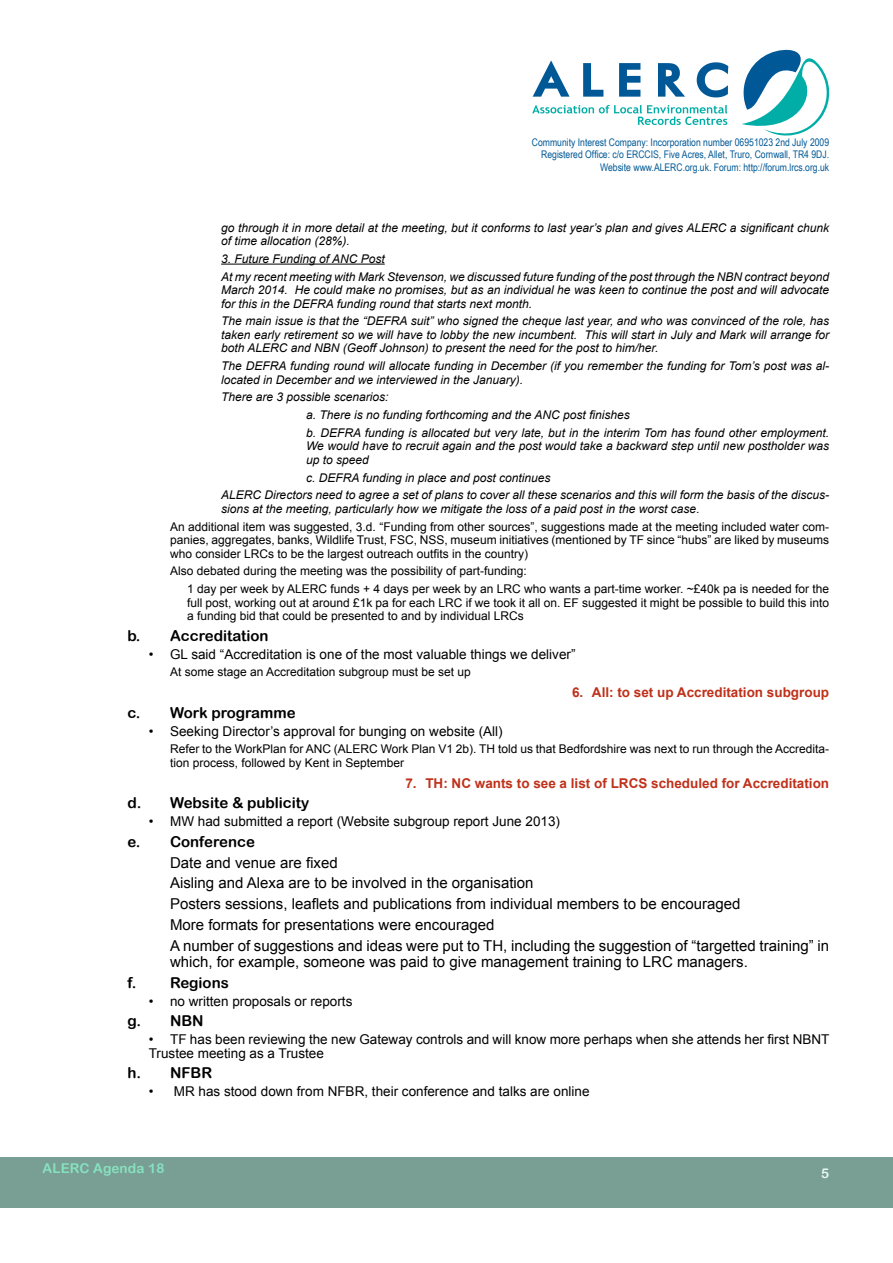
<style>
.page{position:relative;width:893px;height:1263px;background:#fff}
.page>*{position:absolute;margin:0;border:0;box-sizing:border-box;transform-origin:0 0}
.t1{font:15px/20.7px "Arial";color:#000}
.t2{font:15px "Arial Rounded MT Bold";color:#000}
.t3{font:13.5px/13.5px "Arial";color:#000}
.t4{font:700 13.5px "Arial";color:#bf311a}
.t5{font:13.5px "Arial Rounded MT Bold";letter-spacing:.01em;color:#87e2bf}
.t6{font:13.5px "Arial Rounded MT Bold";color:#e7f9f2}
.t7{font:italic 12px/13.5px "Arial";color:#000}
.t8{font:12px/13.5px "Arial";color:#000}
.t9{font:10.5px/12.6px "Arial Narrow";color:#005996;text-align:right}
.s1{font-style:italic}
</style>
<div class="page">
<div style="left:0;top:1157px;width:893px;height:50px;background:#799f95"></div>
<svg style="left:533px;top:60px;width:195px;height:37px"></svg>
<svg style="left:532px;top:105px;width:195px;height:20px"></svg>
<svg style="left:742px;top:49px;width:88px;height:87px"></svg>
<hr style="left:221px;top:264px;width:164px;height:1px;background:#000">
<p class="t9" style="left:532px;top:135px;width:299px">Community Interest Company: Incorporation number 06951023 2nd July 2009<br>Registered Office: c/o ERCCIS, Five Acres, Allet, Truro, Cornwall, TR4 9DJ.<br>Website www.ALERC.org.uk. Forum: http://forum.lrcs.org.uk</p>
<p class="t7" style="left:221px;top:221px;width:609px">go through it in more detail at the meeting, but it conforms to last year’s plan and gives ALERC a significant chunk of time allocation (28%).</p>
<p class="t7" style="left:221px;top:250px;width:609px;line-height:17.7px">3. Future Funding of ANC Post<br>At my recent meeting with Mark Stevenson, we discussed future funding of the post through the NBN contract beyond</p>
<p class="t7" style="left:221px;top:283px;width:609px">March 2014. He could make no promises, but as an individual he was keen to continue the post and will advocate for this in the DEFRA funding round that starts next month.</p>
<p class="t7" style="left:221px;top:314px;width:610px;text-align:justify">The main issue is that the “DEFRA suit” who signed the cheque last year, and who was convinced of the role, has taken early retirement so we will have to lobby the new incumbent. This will start in July and Mark will arrange for both ALERC and NBN (Geoff Johnson) to present the need for the post to him/her.</p>
<p class="t7" style="left:221px;top:359px;width:610px">The DEFRA funding round will allocate funding in December (if you remember the funding for Tom’s post was al&shy;located in December and we interviewed in the January).</p>
<p class="t7" style="left:306px;top:388px;width:524px;line-height:17.7px;text-indent:-85px">There are 3 possible scenarios:<br>a. There is no funding forthcoming and the ANC post finishes<br>b. DEFRA funding is allocated but very late, but in the interim Tom has found other employment.</p>
<p class="t7" style="left:306px;top:439px;width:524px">We would have to recruit again and the post would take a backward step until new postholder was up to speed</p>
<p class="t7" style="left:221px;top:469px;width:610px;line-height:17.7px;text-indent:85px">c. DEFRA funding in place and post continues<br>ALERC Directors need to agree a set of plans to cover all these scenarios and this will form the basis of the discus-</p>
<p class="t8" style="left:170px;top:500px;width:661px;line-height:17.7px;text-indent:51px"><span class="s1">sions at the meeting, particularly how we mitigate the loss of a paid post in the worst case</span>.<br>An additional item was suggested, 3.d. “Funding from other sources”, suggestions made at the meeting included water com-</p>
<p class="t8" style="left:170px;top:533px;width:661px">panies, aggregates, banks, Wildlife Trust, FSC, NSS, museum initiatives (mentioned by TF since “hubs” are liked by museums who consider LRCs to be the largest outreach outfits in the country)</p>
<p class="t8" style="left:187px;top:562px;width:644px;line-height:17.7px;text-indent:-17px">Also debated during the meeting was the possibility of part-funding:<br>1 day per week by ALERC funds + 4 days per week by an LRC who wants a part-time worker. ~£40k pa is needed for the</p>
<p class="t8" style="left:187px;top:596px;width:643px">full post, working out at around £1k pa for each LRC if we took it all on. EF suggested it might be possible to build this into a funding bid that could be presented to and by individual LRCs</p>
<p class="t2" style="left:128px;top:627px;width:143px">b. Accreditation</p>
<p class="t3" style="left:149px;top:647px;width:428px">• GL said “Accreditation is one of the most valuable things we deliver”</p>
<p class="t8" style="left:170px;top:665px;width:302px">At some stage an Accreditation subgroup must be set up</p>
<p class="t4" style="left:572px;top:683px;width:259px">6. All: to set up Accreditation subgroup</p>
<p class="t2" style="left:128px;top:704px;width:169px">c. Work programme</p>
<p class="t3" style="left:149px;top:724px;width:355px">• Seeking Director’s approval for bunging on website (All)</p>
<p class="t8" style="left:170px;top:742px;width:661px">Refer to the WorkPlan for ANC (ALERC Work Plan V1 2b). TH told us that Bedfordshire was next to run through the Accredita&shy;tion process, followed by Kent in September</p>
<p class="t4" style="left:405px;top:774px;width:425px">7. TH: NC wants to see a list of LRCS scheduled for Accreditation</p>
<p class="t2" style="left:128px;top:794px;width:183px">d. Website &amp; publicity</p>
<p class="t3" style="left:149px;top:815px;width:413px">• MW had submitted a report (Website subgroup report June 2013)</p>
<p class="t2" style="left:128px;top:833px;width:129px">e. Conference</p>
<p class="t1" style="left:170px;top:852px;width:661px">Date and venue are fixed<br>Aisling and Alexa are to be involved in the organisation<br>Posters sessions, leaflets and publications from individual members to be encouraged<br>More formats for presentations were encouraged<br>A number of suggestions and ideas were put to TH, including the suggestion of “targetted training” in</p>
<p class="t1" style="left:170px;top:952px;width:579px">which, for example, someone was paid to give management training to LRC managers.</p>
<p class="t2" style="left:128px;top:974px;width:103px">f. Regions</p>
<p class="t3" style="left:149px;top:994px;width:205px">• no written proposals or reports</p>
<p class="t2" style="left:128px;top:1012px;width:78px">g. NBN</p>
<p class="t3" style="left:149px;top:1033px;width:682px">• TF has been reviewing the new Gateway controls and will know more perhaps when she attends her first NBNT<br>Trustee meeting as a Trustee</p>
<p class="t2" style="left:128px;top:1064px;width:86px">h. NFBR</p>
<p class="t3" style="left:149px;top:1085px;width:442px">• MR has stood down from NFBR, their conference and talks are online</p>
<p class="t5" style="left:43px;top:1160px;width:123px">ALERC Agenda 18</p>
<p class="t6" style="left:821px;top:1165px;width:10px">5</p>
</div>
